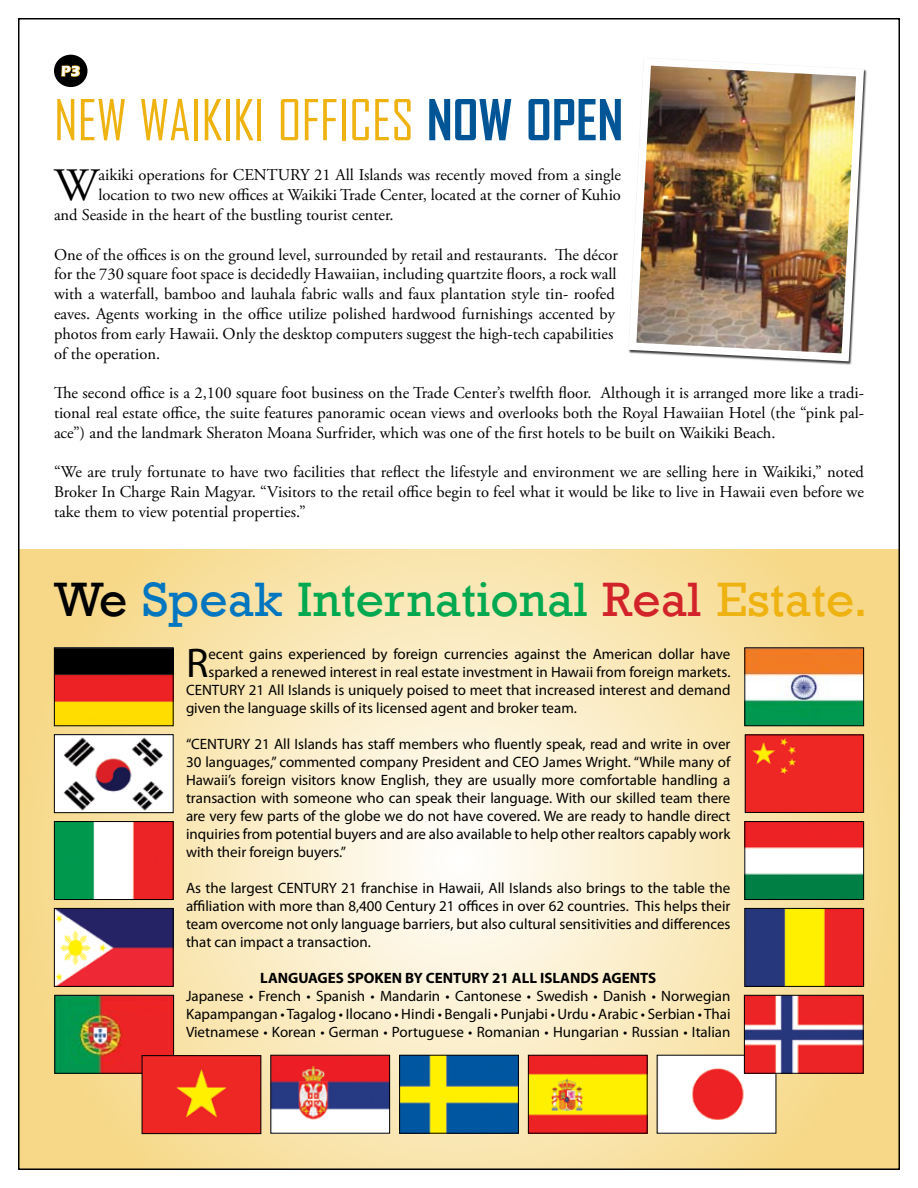
<style>
.page{position:relative;width:918px;height:1188px;background:#fff}
.page>*{position:absolute;margin:0;border:0;box-sizing:border-box;transform-origin:0 0}
.t1{font:54px "Agency FB";color:#eeb211}
.t2{font:49.5px "Rockwell";color:#00a94f}
.t3{font:46.35px "Adobe Garamond Pro";color:#000}
.t4{font:41.7px "Myriad Pro";color:#000}
.t5{font:16.5px/19.8px "Adobe Garamond Pro";color:#000;text-align:justify}
.t6{font:15px/18px "Myriad Pro";color:#000;text-align:justify}
.t7{font:700 15px "Myriad Pro";color:#000}
.t8{font:700 15px "Eras ITC";color:#fff}
.s1{font-weight:700;color:#005596}
.s2{color:#000}
.s3{color:#0076bf}
.s4{color:#d2232a}
.s5{color:#eeb211}
</style>
<div class="page">
<svg style="left:21px;top:549px;width:876px;height:618px;background:#f8e6b6"></svg>
<img style="left:628px;top:58px;width:239px;height:307px">
<div style="left:747px;top:736px;width:115px;height:75px;background:#ee2725"></div>
<div style="left:745px;top:734px;width:119px;height:79px;border:1px solid #000"></div>
<img style="left:56px;top:649px;width:116px;height:75px">
<div style="left:54px;top:647px;width:120px;height:79px;border:1px solid #000"></div>
<img style="left:56px;top:736px;width:116px;height:75px">
<div style="left:54px;top:734px;width:120px;height:79px;border:1px solid #000"></div>
<img style="left:746px;top:649px;width:116px;height:75px">
<div style="left:744px;top:647px;width:120px;height:79px;border:1px solid #000"></div>
<img style="left:56px;top:823px;width:116px;height:75px">
<div style="left:54px;top:821px;width:120px;height:79px;border:1px solid #000"></div>
<img style="left:56px;top:997px;width:116px;height:75px">
<div style="left:54px;top:995px;width:120px;height:79px;border:1px solid #000"></div>
<img style="left:746px;top:910px;width:116px;height:75px">
<div style="left:744px;top:908px;width:120px;height:79px;border:1px solid #000"></div>
<img style="left:272px;top:1057px;width:116px;height:75px">
<img style="left:530px;top:1057px;width:116px;height:75px">
<img style="left:401px;top:1057px;width:116px;height:75px">
<div style="left:399px;top:1055px;width:120px;height:79px;border:1px solid #000"></div>
<img style="left:746px;top:823px;width:116px;height:75px">
<div style="left:744px;top:821px;width:120px;height:79px;border:1px solid #000"></div>
<img style="left:659px;top:1057px;width:115px;height:75px">
<img style="left:746px;top:997px;width:116px;height:75px">
<div style="left:744px;top:995px;width:120px;height:79px;border:1px solid #000"></div>
<img style="left:56px;top:910px;width:116px;height:75px">
<div style="left:54px;top:908px;width:120px;height:79px;border:1px solid #000"></div>
<img style="left:144px;top:1057px;width:115px;height:75px">
<div style="left:142px;top:1055px;width:119px;height:79px;border:1px solid #000"></div>
<div style="left:54px;top:55px;width:34px;height:32px;background:#000;border-radius:50%"></div>
<svg style="left:61px;top:65px;width:19px;height:12px"></svg>
<p class="t8" style="left:61px;top:62px;width:21px">P3</p>
<h1 class="t1" style="left:54px;top:87px;width:571px">NEW WAIKIKI OFFICES <span class="s1">NOW OPEN</span></h1>
<h3 class="t3" style="left:54px;top:158px;width:46px">W</h3>
<p class="t5" style="left:99px;top:166px;width:524px">aikiki operations for CENTURY 21 All Islands was recently moved from a single</p>
<p class="t5" style="left:99px;top:186px;width:524px">location to two new offices at Waikiki Trade Center, located at the corner of Kuhio</p>
<p class="t5" style="left:54px;top:205px;width:341px">and Seaside in the heart of the bustling tourist center.</p>
<p class="t5" style="left:54px;top:245px;width:566px;text-align:left">One of the offices is on the ground level, surrounded by retail and restaurants. The décor for the 730 square foot space is decidedly Hawaiian, including quartzite floors, a rock wall with a waterfall, bamboo and lauhala fabric walls and faux plantation style tin- roofed eaves. Agents working in the office utilize polished hardwood furnishings accented by photos from early Hawaii. Only the desktop computers suggest the high-tech capabilities of the operation.</p>
<p class="t5" style="left:54px;top:384px;width:812px">The second office is a 2,100 square foot business on the Trade Center’s twelfth floor. Although it is arranged more like a tradi&shy;tional real estate office, the suite features panoramic ocean views and overlooks both the Royal Hawaiian Hotel (the “pink pal&shy;ace”) and the landmark Sheraton Moana Surfrider, which was one of the first hotels to be built on Waikiki Beach.</p>
<p class="t5" style="left:54px;top:463px;width:811px">“We are truly fortunate to have two facilities that reflect the lifestyle and environment we are selling here in Waikiki,” noted Broker In Charge Rain Magyar. “Visitors to the retail office begin to feel what it would be like to live in Hawaii even before we take them to view potential properties.”</p>
<h2 class="t2" style="left:54px;top:571px;width:815px"><span class="s2">We</span> <span class="s3">Speak</span> International <span class="s4">Real</span> <span class="s5">Estate.</span></h2>
<h3 class="t4" style="left:186px;top:637px;width:24px">R</h3>
<p class="t6" style="left:208px;top:644px;width:524px">ecent gains experienced by foreign currencies against the American dollar have</p>
<p class="t6" style="left:208px;top:662px;width:524px">sparked a renewed interest in real estate investment in Hawaii from foreign markets.</p>
<p class="t6" style="left:186px;top:680px;width:546px">CENTURY 21 All Islands is uniquely poised to meet that increased interest and demand</p>
<p class="t6" style="left:186px;top:698px;width:393px">given the language skills of its licensed agent and broker team.</p>
<p class="t6" style="left:186px;top:734px;width:546px">“CENTURY 21 All Islands has staff members who fluently speak, read and write in over 30 languages,” commented company President and CEO James Wright. “While many of Hawaii’s foreign visitors know English, they are usually more comfortable handling a transaction with someone who can speak their language. With our skilled team there are very few parts of the globe we do not have covered. We are ready to handle direct inquiries from potential buyers and are also available to help other realtors capably work with their foreign buyers.”</p>
<p class="t6" style="left:186px;top:878px;width:546px">As the largest CENTURY 21 franchise in Hawaii, All Islands also brings to the table the affiliation with more than 8,400 Century 21 offices in over 62 countries. This helps their team overcome not only language barriers, but also cultural sensitivities and differences that can impact a transaction.</p>
<p class="t7" style="left:260px;top:968px;width:398px">LANGUAGES SPOKEN BY CENTURY 21 ALL ISLANDS AGENTS</p>
<p class="t6" style="left:186px;top:986px;width:546px">Japanese • French • Spanish • Mandarin • Cantonese • Swedish • Danish • Norwegian Kapampangan • Tagalog • Ilocano • Hindi • Bengali • Punjabi • Urdu • Arabic • Serbian • Thai Vietnamese • Korean • German • Portuguese • Romanian • Hungarian • Russian • Italian</p>
</div>
